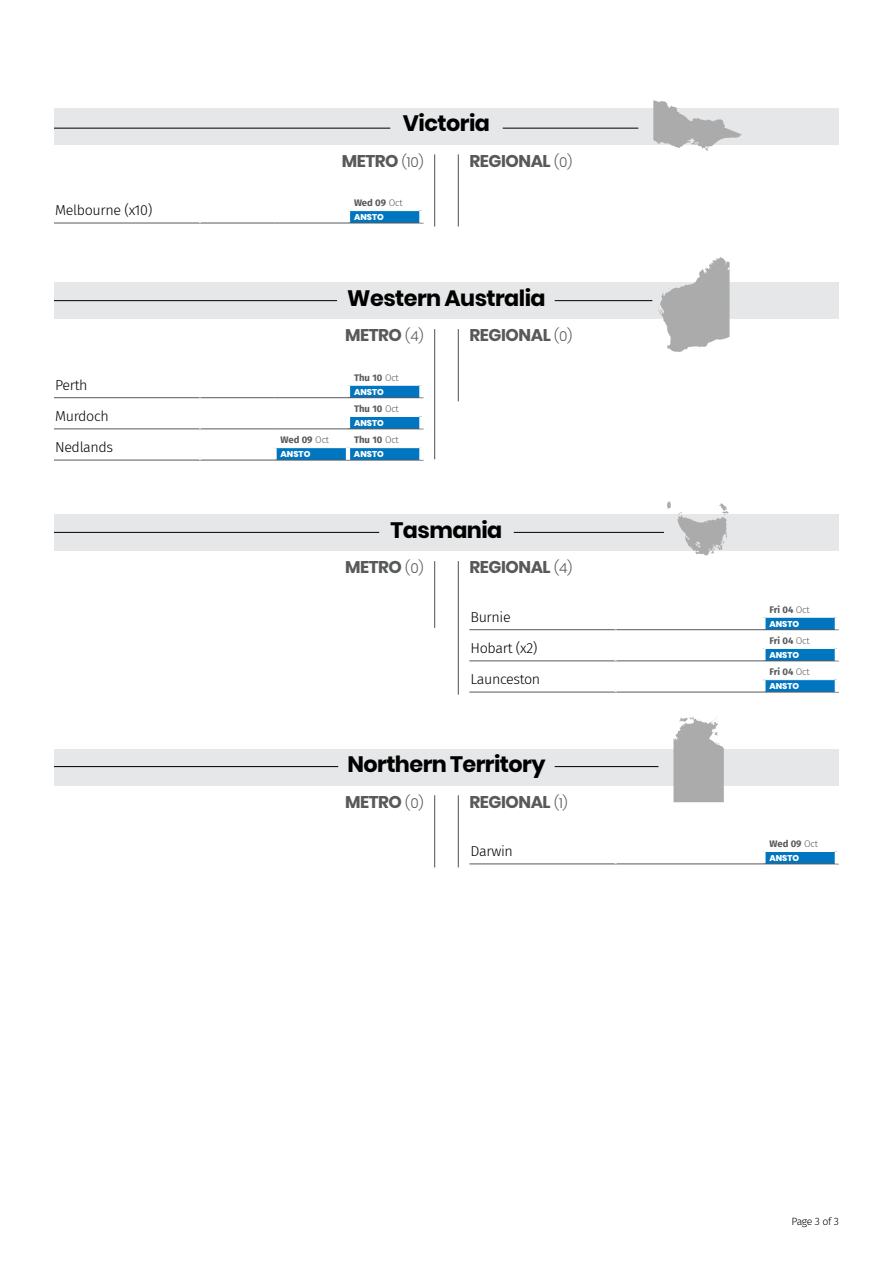
<style>
.page{position:relative;width:893px;height:1263px;background:#fff}
.page>*{position:absolute;margin:0;border:0;box-sizing:border-box;transform-origin:0 0}
.t1{font:700 22.35px "Poppins";letter-spacing:-.025em;color:#000}
.t2{font:700 22.2px "Poppins";letter-spacing:-.025em;color:#000}
.t3{font:700 16.95px "Poppins";letter-spacing:-.025em;color:#58595b}
.t4{font:300 14.25px "Fira Sans";letter-spacing:-.025em;color:#000}
.t5{font:300 10.5px "Fira Sans";letter-spacing:-.035em;color:#000}
.t6{font:700 9.6px "Fira Sans";color:#58595b}
.t7{font:800 8.55px "Poppins";color:#fff}
.s1{font-weight:300;font-size:13.8px}
.s2{font-weight:300}
</style>
<div class="page">
<div style="left:54px;top:282px;width:785px;height:37px;background:#e6e7e8"></div>
<div style="left:54px;top:514px;width:785px;height:37px;background:#e6e7e8"></div>
<div style="left:54px;top:749px;width:785px;height:37px;background:#e6e7e8"></div>
<div style="left:54px;top:108px;width:785px;height:37px;background:#e6e7e8"></div>
<hr style="left:434px;top:154px;width:1px;height:72px;background:#58595b">
<hr style="left:54px;top:128px;width:336px;height:1px;background:#000">
<hr style="left:503px;top:128px;width:135px;height:1px;background:#000">
<hr style="left:458px;top:154px;width:1px;height:72px;background:#58595b">
<svg style="left:653px;top:100px;width:89px;height:51px"></svg>
<div style="left:348px;top:211px;width:73px;height:12px;background:#0076c0"></div>
<hr style="left:54px;top:223px;width:147px;height:1px;background:#58595b">
<hr style="left:346px;top:211px;width:4px;height:12px;background:#fff">
<hr style="left:201px;top:223px;width:74px;height:1px;background:#58595b">
<hr style="left:275px;top:223px;width:73px;height:1px;background:#58595b">
<hr style="left:348px;top:223px;width:76px;height:1px;background:#58595b">
<div style="left:419px;top:211px;width:5px;height:12px;background:#fff"></div>
<hr style="left:434px;top:329px;width:1px;height:130px;background:#58595b">
<hr style="left:54px;top:300px;width:283px;height:1px;background:#000">
<hr style="left:555px;top:300px;width:97px;height:1px;background:#000">
<hr style="left:458px;top:329px;width:1px;height:72px;background:#58595b">
<svg style="left:658px;top:257px;width:71px;height:95px"></svg>
<div style="left:348px;top:385px;width:73px;height:13px;background:#0076c0"></div>
<hr style="left:54px;top:397px;width:147px;height:1px;background:#58595b">
<hr style="left:348px;top:385px;width:71px;height:1px;background:#fff">
<hr style="left:346px;top:386px;width:4px;height:11px;background:#fff">
<hr style="left:201px;top:397px;width:74px;height:1px;background:#58595b">
<hr style="left:275px;top:397px;width:73px;height:1px;background:#58595b">
<hr style="left:348px;top:397px;width:76px;height:1px;background:#58595b">
<div style="left:419px;top:385px;width:5px;height:12px;background:#fff"></div>
<div style="left:348px;top:416px;width:73px;height:13px;background:#0076c0"></div>
<hr style="left:54px;top:429px;width:147px;height:1px;background:#58595b">
<hr style="left:348px;top:416px;width:71px;height:1px;background:#fff">
<hr style="left:346px;top:417px;width:4px;height:12px;background:#fff">
<hr style="left:201px;top:429px;width:74px;height:1px;background:#58595b">
<hr style="left:275px;top:429px;width:73px;height:1px;background:#58595b">
<hr style="left:348px;top:429px;width:76px;height:1px;background:#58595b">
<div style="left:419px;top:416px;width:5px;height:13px;background:#fff"></div>
<svg style="left:277px;top:448px;width:142px;height:12px"></svg>
<hr style="left:54px;top:460px;width:147px;height:1px;background:#58595b">
<hr style="left:201px;top:460px;width:74px;height:1px;background:#58595b">
<hr style="left:275px;top:460px;width:73px;height:1px;background:#58595b">
<hr style="left:348px;top:460px;width:76px;height:1px;background:#58595b">
<hr style="left:346px;top:448px;width:4px;height:12px;background:#fff">
<hr style="left:434px;top:561px;width:1px;height:67px;background:#58595b">
<hr style="left:54px;top:532px;width:325px;height:1px;background:#000">
<hr style="left:514px;top:532px;width:150px;height:1px;background:#000">
<hr style="left:458px;top:561px;width:1px;height:134px;background:#58595b">
<svg style="left:667px;top:501px;width:62px;height:54px"></svg>
<div style="left:763px;top:617px;width:74px;height:13px;background:#0076c0"></div>
<hr style="left:469px;top:629px;width:147px;height:1px;background:#58595b">
<hr style="left:763px;top:617px;width:72px;height:1px;background:#fff">
<hr style="left:761px;top:618px;width:4px;height:11px;background:#fff">
<hr style="left:616px;top:629px;width:74px;height:1px;background:#58595b">
<hr style="left:690px;top:629px;width:73px;height:1px;background:#58595b">
<hr style="left:763px;top:629px;width:76px;height:1px;background:#58595b">
<hr style="left:835px;top:617px;width:4px;height:12px;background:#fff">
<div style="left:763px;top:648px;width:74px;height:13px;background:#0076c0"></div>
<hr style="left:469px;top:661px;width:147px;height:1px;background:#58595b">
<hr style="left:763px;top:648px;width:72px;height:1px;background:#fff">
<hr style="left:761px;top:649px;width:4px;height:12px;background:#fff">
<hr style="left:616px;top:661px;width:74px;height:1px;background:#58595b">
<hr style="left:690px;top:661px;width:73px;height:1px;background:#58595b">
<hr style="left:763px;top:661px;width:76px;height:1px;background:#58595b">
<hr style="left:835px;top:648px;width:4px;height:13px;background:#fff">
<div style="left:763px;top:680px;width:74px;height:12px;background:#0076c0"></div>
<hr style="left:469px;top:692px;width:147px;height:1px;background:#58595b">
<hr style="left:761px;top:680px;width:4px;height:12px;background:#fff">
<hr style="left:616px;top:692px;width:74px;height:1px;background:#58595b">
<hr style="left:690px;top:692px;width:73px;height:1px;background:#58595b">
<hr style="left:763px;top:692px;width:76px;height:1px;background:#58595b">
<hr style="left:835px;top:680px;width:4px;height:12px;background:#fff">
<hr style="left:434px;top:795px;width:1px;height:72px;background:#58595b">
<hr style="left:54px;top:766px;width:284px;height:1px;background:#000">
<hr style="left:555px;top:766px;width:103px;height:1px;background:#000">
<hr style="left:458px;top:795px;width:1px;height:72px;background:#58595b">
<svg style="left:673px;top:716px;width:51px;height:86px"></svg>
<div style="left:763px;top:851px;width:74px;height:13px;background:#0076c0"></div>
<hr style="left:469px;top:864px;width:147px;height:1px;background:#58595b">
<hr style="left:763px;top:851px;width:72px;height:1px;background:#fff">
<hr style="left:761px;top:852px;width:4px;height:12px;background:#fff">
<hr style="left:616px;top:864px;width:74px;height:1px;background:#58595b">
<hr style="left:690px;top:864px;width:73px;height:1px;background:#58595b">
<hr style="left:763px;top:864px;width:76px;height:1px;background:#58595b">
<hr style="left:835px;top:851px;width:4px;height:13px;background:#fff">
<h2 class="t2" style="left:403px;top:110px;width:89px">Victoria</h2>
<p class="t3" style="left:342px;top:151px;width:83px">METRO <span class="s1">(10)</span></p>
<p class="t3" style="left:469px;top:151px;width:104px">REGIONAL <span class="s1">(0)</span></p>
<p class="t4" style="left:55px;top:200px;width:99px">Melbourne (x10)</p>
<p class="t6" style="left:354px;top:195px;width:50px">Wed 09 <span class="s2">Oct</span></p>
<p class="t7" style="left:354px;top:212px;width:31px">ANSTO</p>
<h1 class="t1" style="left:347px;top:285px;width:200px">Western Australia</h1>
<p class="t3" style="left:345px;top:326px;width:80px">METRO <span class="s1">(4)</span></p>
<p class="t3" style="left:469px;top:326px;width:104px">REGIONAL <span class="s1">(0)</span></p>
<p class="t4" style="left:55px;top:374px;width:34px">Perth</p>
<p class="t6" style="left:354px;top:370px;width:46px">Thu 10 <span class="s2">Oct</span></p>
<p class="t7" style="left:354px;top:387px;width:31px">ANSTO</p>
<p class="t4" style="left:55px;top:406px;width:55px">Murdoch</p>
<p class="t6" style="left:354px;top:401px;width:46px">Thu 10 <span class="s2">Oct</span></p>
<p class="t7" style="left:354px;top:418px;width:31px">ANSTO</p>
<p class="t4" style="left:55px;top:437px;width:60px">Nedlands</p>
<p class="t6" style="left:281px;top:432px;width:50px">Wed 09 <span class="s2">Oct</span></p>
<p class="t6" style="left:354px;top:432px;width:46px">Thu 10 <span class="s2">Oct</span></p>
<p class="t7" style="left:281px;top:449px;width:31px">ANSTO</p>
<p class="t7" style="left:354px;top:449px;width:31px">ANSTO</p>
<h2 class="t2" style="left:391px;top:517px;width:113px">Tasmania</h2>
<p class="t3" style="left:345px;top:558px;width:80px">METRO <span class="s1">(0)</span></p>
<p class="t3" style="left:469px;top:558px;width:104px">REGIONAL <span class="s1">(4)</span></p>
<p class="t4" style="left:470px;top:606px;width:42px">Burnie</p>
<p class="t6" style="left:769px;top:601px;width:42px">Fri 04 <span class="s2">Oct</span></p>
<p class="t7" style="left:769px;top:619px;width:31px">ANSTO</p>
<p class="t4" style="left:470px;top:638px;width:68px">Hobart (x2)</p>
<p class="t6" style="left:769px;top:633px;width:42px">Fri 04 <span class="s2">Oct</span></p>
<p class="t7" style="left:769px;top:650px;width:31px">ANSTO</p>
<p class="t4" style="left:470px;top:669px;width:71px">Launceston</p>
<p class="t6" style="left:769px;top:664px;width:42px">Fri 04 <span class="s2">Oct</span></p>
<p class="t7" style="left:769px;top:681px;width:31px">ANSTO</p>
<h2 class="t2" style="left:347px;top:751px;width:200px">Northern Territory</h2>
<p class="t3" style="left:345px;top:792px;width:80px">METRO <span class="s1">(0)</span></p>
<p class="t3" style="left:469px;top:792px;width:100px">REGIONAL <span class="s1">(1)</span></p>
<p class="t4" style="left:470px;top:841px;width:44px">Darwin</p>
<p class="t6" style="left:769px;top:836px;width:50px">Wed 09 <span class="s2">Oct</span></p>
<p class="t7" style="left:769px;top:853px;width:31px">ANSTO</p>
<p class="t5" style="left:792px;top:1213px;width:49px">Page 3 of 3</p>
</div>
